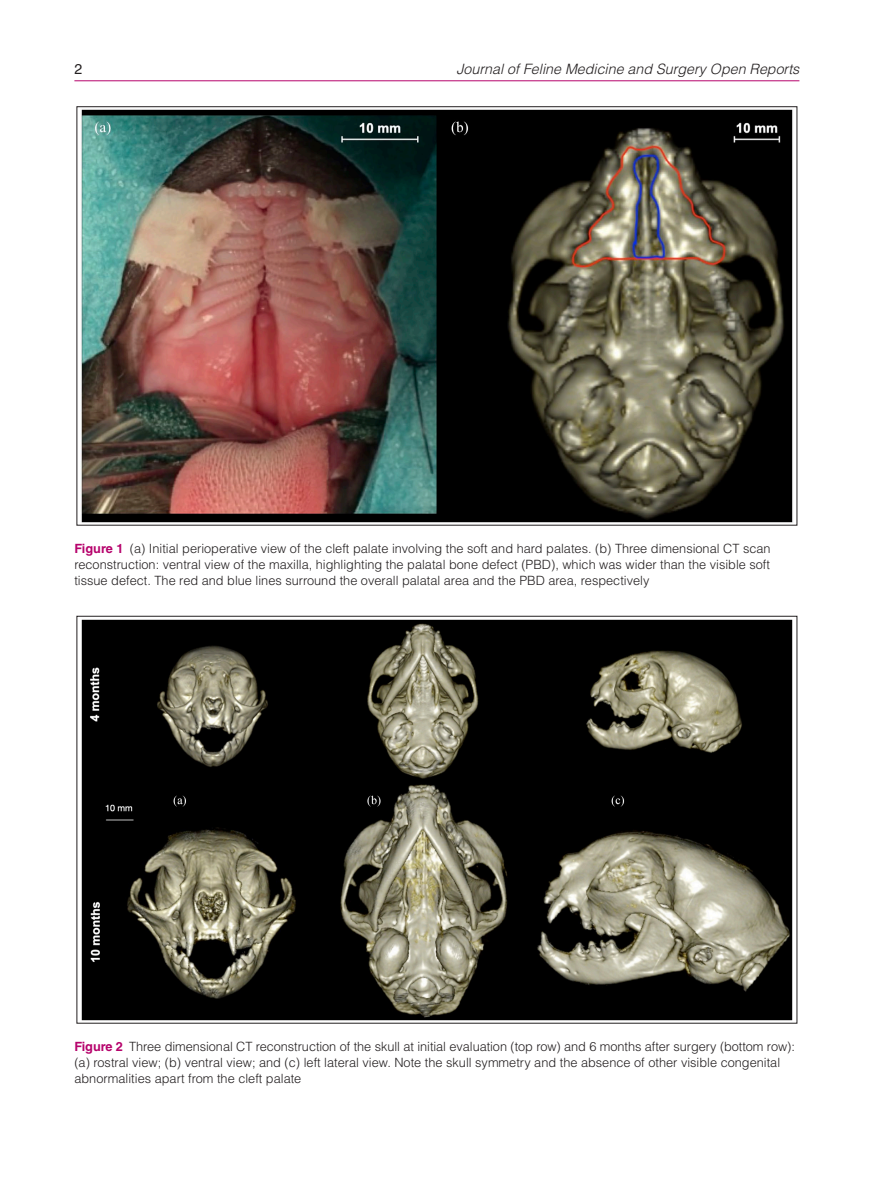
<style>
.page{position:relative;width:893px;height:1191px;background:#fff}
.page>*{position:absolute;margin:0;border:0;box-sizing:border-box;transform-origin:0 0}
.t1{font:italic 300 14.25px "Helvetica LT Std";color:#231f20}
.t2{font:14.25px "Helvetica LT Std";color:#231f20}
.t3{font:300 12.75px/15.8px "Helvetica LT Std";color:#231f20;text-align:justify}
.s1{font-weight:700;color:#b6036c}
</style>
<div class="page">
<hr style="left:74px;top:80px;width:725px;height:1px;background:#b6036c">
<img style="left:81px;top:109px;width:712px;height:414px">
<img style="left:81px;top:619px;width:712px;height:402px">
<p class="t2" style="left:74px;top:61px;width:9px">2</p>
<p class="t1" style="left:456px;top:60px;width:344px">Journal of Feline Medicine and Surgery Open Reports</p>
<p class="t3" style="left:74px;top:541px;width:698px"><span class="s1">Figure 1</span> (a) Initial perioperative view of the cleft palate involving the soft and hard palates. (b) Three dimensional CT scan reconstruction: ventral view of the maxilla, highlighting the palatal bone defect (PBD), which was wider than the visible soft tissue defect. The red and blue lines surround the overall palatal area and the PBD area, respectively</p>
<p class="t3" style="left:74px;top:1038px;width:722px;text-align:left"><span class="s1">Figure 2</span> Three dimensional CT reconstruction of the skull at initial evaluation (top row) and 6 months after surgery (bottom row): (a) rostral view; (b) ventral view; and (c) left lateral view. Note the skull symmetry and the absence of other visible congenital abnormalities apart from the cleft palate</p>
</div>
